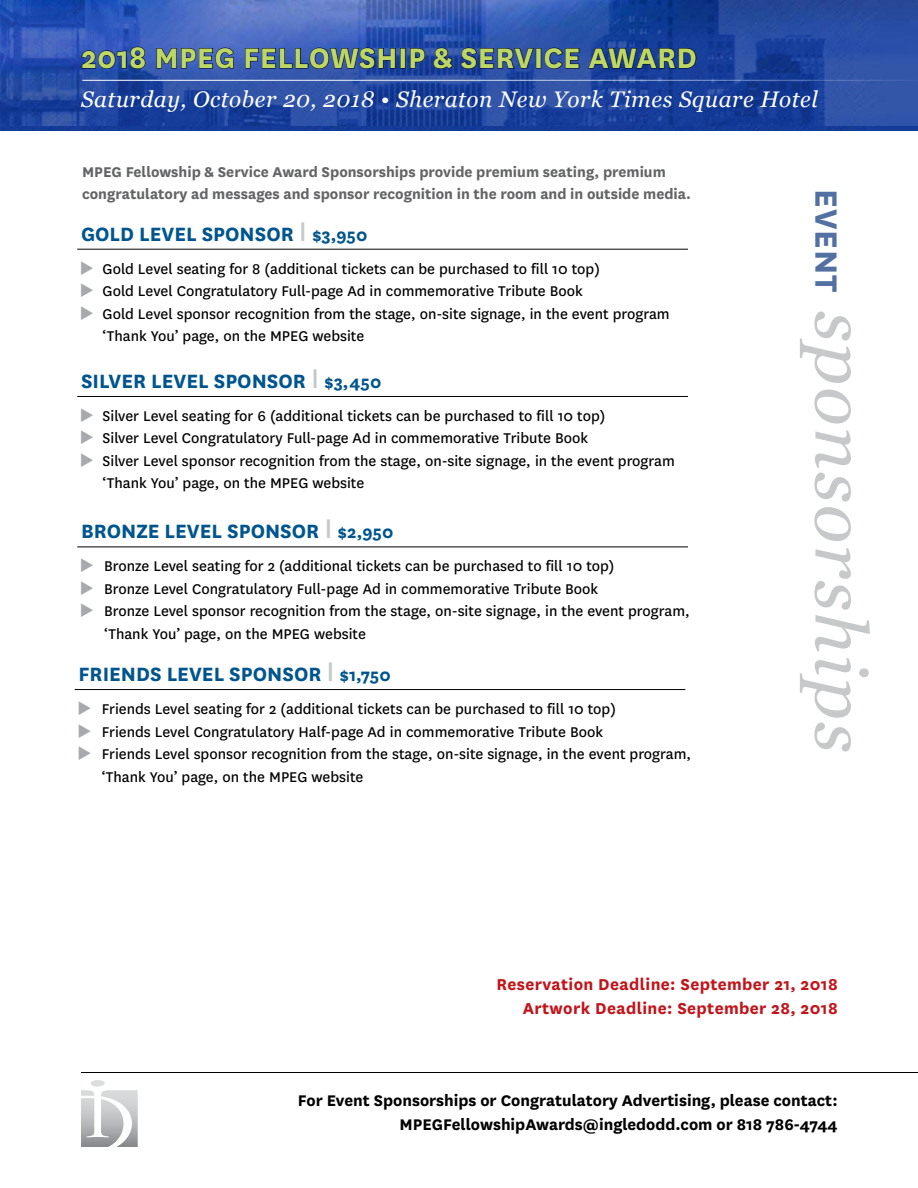
<style>
.page{position:relative;width:918px;height:1188px;background:#fff}
.page>*{position:absolute;margin:0;border:0;box-sizing:border-box;transform-origin:0 0}
.t1{font:italic 72px "Georgia";letter-spacing:.025em;color:#c7c8ca}
.t2{font:700 33px "National";letter-spacing:.01em;color:#bdd767}
.t3{font:700 22.5px "National";color:#00558e}
.t4{font:italic 22.5px "Georgia";letter-spacing:.025em;color:#fff}
.t5{font:700 18.45px/24px "National";letter-spacing:.02em;color:#c0151b;text-align:right}
.t6{font:700 18px/24px "National";color:#000;text-align:right}
.t7{font:16.5px/22.5px "National";color:#000}
.t8{font:700 16.5px/22.5px "National";color:#636466}
.s1{font-size:34.65px}
.s2{font-weight:400;font-size:31.5px;color:#c7c8ca}
.s3{font-size:19.5px}
.s4{color:#a7a9ac}
.s5{font-family:"National";font-weight:700;font-style:normal;font-size:36px;color:#5270a1}
</style>
<div class="page">
<hr style="left:77px;top:249px;width:611px;height:1px;background:#000">
<hr style="left:77px;top:396px;width:611px;height:1px;background:#000">
<hr style="left:77px;top:547px;width:611px;height:1px;background:#000">
<svg style="left:81px;top:1080px;width:57px;height:67px"></svg>
<hr style="left:81px;top:1072px;width:837px;height:1px;background:#000">
<div style="left:1px;top:0;width:917px;height:130px;background:linear-gradient(to right,#143b97,#143b97)"></div>
<img style="left:1px;top:0;width:917px;height:125px">
<svg style="left:81px;top:46px;width:65px;height:23px"></svg>
<svg style="left:156px;top:47px;width:78px;height:22px;background:#324c90"></svg>
<svg style="left:245px;top:47px;width:151px;height:22px;background:#284489"></svg>
<div style="left:400px;top:48px;width:6px;height:20px;border:1px solid #000"></div>
<svg style="left:410px;top:48px;width:15px;height:21px"></svg>
<svg style="left:433px;top:47px;width:21px;height:22px"></svg>
<svg style="left:460px;top:47px;width:74px;height:22px;background:#1f3b7e"></svg>
<div style="left:536px;top:48px;width:5px;height:20px;border:1px solid #000"></div>
<svg style="left:544px;top:47px;width:36px;height:22px"></svg>
<svg style="left:588px;top:48px;width:109px;height:21px;background:#112f74"></svg>
<hr style="left:82px;top:80px;width:836px;height:1px;background:#fff">
<hr style="left:75px;top:689px;width:610px;height:1px;background:#000">
<h2 class="t2" style="left:81px;top:35px;width:618px"><span class="s1">2018</span> MPEG FELLOWSHIP &amp; SERVICE AWARD</h2>
<h3 class="t4" style="left:81px;top:83px;width:738px">Saturday, October 20, 2018 • Sheraton New York Times Square Hotel</h3>
<p class="t8" style="left:82px;top:159px;width:611px">MPEG Fellowship &amp; Service Award Sponsorships provide premium seating, premium congratulatory ad messages and sponsor recognition in the room and in outside media.</p>
<h3 class="t3" style="left:81px;top:218px;width:288px">GOLD LEVEL SPONSOR <span class="s2">I</span> <span class="s3">$3,950</span></h3>
<p class="t7" style="left:80px;top:257px;width:522px"><span class="s4">◆</span> Gold Level seating for 8 (additional tickets can be purchased to fill 10 top)</p>
<p class="t7" style="left:80px;top:279px;width:504px"><span class="s4">◆</span> Gold Level Congratulatory Full-page Ad in commemorative Tribute Book</p>
<p class="t7" style="left:103px;top:302px;width:569px;text-indent:-23px"><span class="s4">◆</span> Gold Level sponsor recognition from the stage, on-site signage, in the event program ‘Thank You’ page, on the MPEG website</p>
<h3 class="t3" style="left:81px;top:365px;width:302px">SILVER LEVEL SPONSOR <span class="s2">I</span> <span class="s3">$3,450</span></h3>
<p class="t7" style="left:80px;top:404px;width:527px"><span class="s4">◆</span> Silver Level seating for 6 (additional tickets can be purchased to fill 10 top)</p>
<p class="t7" style="left:80px;top:426px;width:510px"><span class="s4">◆</span> Silver Level Congratulatory Full-page Ad in commemorative Tribute Book</p>
<p class="t7" style="left:103px;top:449px;width:574px;text-indent:-23px"><span class="s4">◆</span> Silver Level sponsor recognition from the stage, on-site signage, in the event program ‘Thank You’ page, on the MPEG website</p>
<h3 class="t3" style="left:81px;top:516px;width:314px">BRONZE LEVEL SPONSOR <span class="s2">I</span> <span class="s3">$2,950</span></h3>
<p class="t7" style="left:80px;top:554px;width:536px"><span class="s4">◆</span> Bronze Level seating for 2 (additional tickets can be purchased to fill 10 top)</p>
<p class="t7" style="left:80px;top:577px;width:520px"><span class="s4">◆</span> Bronze Level Congratulatory Full-page Ad in commemorative Tribute Book</p>
<p class="t7" style="left:104px;top:599px;width:587px;text-indent:-24px"><span class="s4">◆</span> Bronze Level sponsor recognition from the stage, on-site signage, in the event program, ‘Thank You’ page, on the MPEG website</p>
<h3 class="t3" style="left:78px;top:658px;width:314px">FRIENDS LEVEL SPONSOR <span class="s2">I</span> <span class="s3">$1,750</span></h3>
<p class="t7" style="left:77px;top:697px;width:540px"><span class="s4">◆</span> Friends Level seating for 2 (additional tickets can be purchased to fill 10 top)</p>
<p class="t7" style="left:77px;top:719px;width:527px"><span class="s4">◆</span> Friends Level Congratulatory Half-page Ad in commemorative Tribute Book</p>
<p class="t7" style="left:102px;top:742px;width:591px;text-indent:-24px"><span class="s4">◆</span> Friends Level sponsor recognition from the stage, on-site signage, in the event program, ‘Thank You’ page, on the MPEG website</p>
<h1 class="t1" style="left:893px;top:189px;width:566px;rotate:90deg"><span class="s5">EVENT</span> sponsorships</h1>
<p class="t5" style="left:496px;top:971px;width:343px">Reservation Deadline: September 21, 2018<br>Artwork Deadline: September 28, 2018</p>
<p class="t6" style="left:298px;top:1088px;width:541px">For Event Sponsorships or Congratulatory Advertising, please contact:<br>MPEGFellowshipAwards@ingledodd.com or 818 786-4744</p>
</div>
